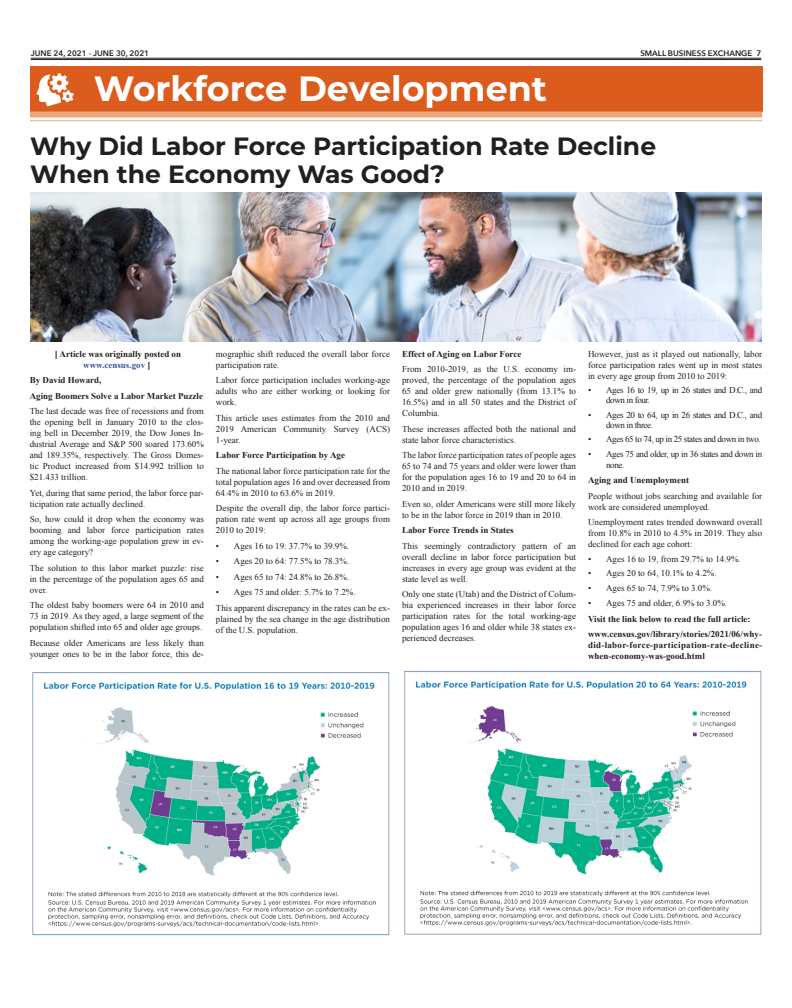
<style>
.page{position:relative;width:792px;height:1008px;background:#fff}
.page>*{position:absolute;margin:0;border:0;box-sizing:border-box;transform-origin:0 0}
.Article_Titles{font:700 35px "Montserrat";color:#fff}
.Article_Text{font:700 25px/28px "Montserrat";color:#231f20}
.Article_Text-2{font:9px/11px "Times New Roman";color:#231f20;text-align:justify}
.Article_Text-3{font:700 9px/11px "Times New Roman";color:#231f20;text-align:center}
.Article_Text-4{font:9px/10px "Times New Roman";letter-spacing:-.04em;color:#231f20}
.t1{font:600 8px "Avenir Next";color:#231f20}
.s1{color:#3853a3}
</style>
<div class="page">
<hr style="left:31px;top:58px;width:730px;height:1px;background:#231f20">
<hr style="left:31px;top:59px;width:730px;height:1px;background:#231f20">
<div style="left:30px;top:66px;width:732px;height:46px;background:#db5c1c"></div>
<div style="left:30px;top:112px;width:732px;height:6px;background:#eea57a"></div>
<hr style="left:30px;top:121px;width:732px;height:1px;background:#eea57a">
<img style="left:33px;top:73px;width:44px;height:39px">
<img style="left:32px;top:672px;width:358px;height:264px">
<img style="left:404px;top:670px;width:358px;height:265px">
<img style="left:30px;top:193px;width:732px;height:149px">
<p class="t1" style="left:31px;top:46px;width:120px">JUNE 24, 2021 - JUNE 30, 2021</p>
<p class="t1" style="left:640px;top:46px;width:122px">SMALL BUSINESS EXCHANGE 7</p>
<p class="Article_Titles" style="left:94px;top:64px;width:455px">Workforce Development</p>
<p class="Article_Text" style="left:30px;top:131px;width:627px">Why Did Labor Force Participation Rate Decline<br>When the Economy Was Good?</p>
<p class="Article_Text-3" style="left:55px;top:348px;width:128px">[ Article was originally posted on <span class="s1">www.census.gov</span> ]</p>
<p class="Article_Text-3" style="left:30px;top:374px;width:73px">By David Howard,</p>
<p class="Article_Text-3" style="left:30px;top:390px;width:175px">Aging Boomers Solve a Labor Market Puzzle</p>
<p class="Article_Text-2" style="left:30px;top:405px;width:176px">The last decade was free of recessions and from the opening bell in January 2010 to the clos&shy;ing bell in December 2019, the Dow Jones In&shy;dustrial Average and S&amp;P 500 soared 173.60% and 189.35%, respectively. The Gross Domes&shy;tic Product increased from $14.992 trillion to $21.433 trillion.</p>
<p class="Article_Text-2" style="left:30px;top:487px;width:176px">Yet, during that same period, the labor force par&shy;ticipation rate actually declined.</p>
<p class="Article_Text-2" style="left:30px;top:513px;width:176px">So, how could it drop when the economy was booming and labor force participation rates among the working-age population grew in ev&shy;ery age category?</p>
<p class="Article_Text-2" style="left:30px;top:562px;width:176px">The solution to this labor market puzzle: rise in the percentage of the population ages 65 and over.</p>
<p class="Article_Text-2" style="left:30px;top:599px;width:176px">The oldest baby boomers were 64 in 2010 and 73 in 2019. As they aged, a large segment of the population shifted into 65 and older age groups.</p>
<p class="Article_Text-2" style="left:30px;top:637px;width:176px">Because older Americans are less likely than younger ones to be in the labor force, this de-</p>
<p class="Article_Text-2" style="left:216px;top:348px;width:176px">mographic shift reduced the overall labor force participation rate.</p>
<p class="Article_Text-2" style="left:216px;top:375px;width:176px">Labor force participation includes working-age adults who are either working or looking for work.</p>
<p class="Article_Text-2" style="left:216px;top:412px;width:176px">This article uses estimates from the 2010 and 2019 American Community Survey (ACS)<br>1-year.</p>
<p class="Article_Text-3" style="left:216px;top:450px;width:131px">Labor Force Participation by Age</p>
<p class="Article_Text-2" style="left:216px;top:465px;width:176px">The national labor force participation rate for the total population ages 16 and over decreased from 64.4% in 2010 to 63.6% in 2019.</p>
<p class="Article_Text-2" style="left:216px;top:503px;width:176px">Despite the overall dip, the labor force partici&shy;pation rate went up across all age groups from 2010 to 2019:</p>
<p class="Article_Text-2" style="left:216px;top:540px;width:135px">• Ages 16 to 19: 37.7% to 39.9%.</p>
<p class="Article_Text-2" style="left:216px;top:556px;width:135px">• Ages 20 to 64: 77.5% to 78.3%.</p>
<p class="Article_Text-2" style="left:216px;top:571px;width:135px">• Ages 65 to 74: 24.8% to 26.8%.</p>
<p class="Article_Text-2" style="left:216px;top:587px;width:141px">• Ages 75 and older: 5.7% to 7.2%.</p>
<p class="Article_Text-2" style="left:216px;top:602px;width:176px">This apparent discrepancy in the rates can be ex&shy;plained by the sea change in the age distribution of the U.S. population.</p>
<p class="Article_Text-3" style="left:402px;top:348px;width:121px">Effect of Aging on Labor Force</p>
<p class="Article_Text-2" style="left:402px;top:363px;width:176px">From 2010-2019, as the U.S. economy im&shy;proved, the percentage of the population ages 65 and older grew nationally (from 13.1% to 16.5%) and in all 50 states and the District of Columbia.</p>
<p class="Article_Text-2" style="left:402px;top:423px;width:176px">These increases affected both the national and state labor force characteristics.</p>
<p class="Article_Text-2" style="left:402px;top:449px;width:176px">The labor force participation rates of people ages 65 to 74 and 75 years and older were lower than for the population ages 16 to 19 and 20 to 64 in 2010 and in 2019.</p>
<p class="Article_Text-2" style="left:402px;top:498px;width:176px">Even so, older Americans were still more likely to be in the labor force in 2019 than in 2010.</p>
<p class="Article_Text-3" style="left:402px;top:524px;width:113px">Labor Force Trends in States</p>
<p class="Article_Text-2" style="left:402px;top:540px;width:176px">This seemingly contradictory pattern of an overall decline in labor force participation but increases in every age group was evident at the state level as well.</p>
<p class="Article_Text-2" style="left:402px;top:588px;width:176px">Only one state (Utah) and the District of Colum&shy;bia experienced increases in their labor force participation rates for the total working-age population ages 16 and older while 38 states ex&shy;perienced decreases.</p>
<p class="Article_Text-2" style="left:588px;top:348px;width:176px">However, just as it played out nationally, labor force participation rates went up in most states in every age group from 2010 to 2019:</p>
<p class="Article_Text-4" style="left:606px;top:385px;width:158px;text-indent:-18px">• Ages 16 to 19, up in 26 states and D.C., and down in four.</p>
<p class="Article_Text-4" style="left:606px;top:410px;width:158px;text-indent:-18px">• Ages 20 to 64, up in 26 states and D.C., and down in three.</p>
<p class="Article_Text-4" style="left:588px;top:434px;width:174px">• Ages 65 to 74, up in 25 states and down in two.</p>
<p class="Article_Text-4" style="left:606px;top:448px;width:158px;line-height:11px;text-indent:-18px">• Ages 75 and older, up in 36 states and down in none.</p>
<p class="Article_Text-3" style="left:588px;top:475px;width:103px">Aging and Unemployment</p>
<p class="Article_Text-2" style="left:588px;top:490px;width:176px">People without jobs searching and available for work are considered unemployed.</p>
<p class="Article_Text-2" style="left:588px;top:517px;width:176px">Unemployment rates trended downward overall from 10.8% in 2010 to 4.5% in 2019. They also declined for each age cohort:</p>
<p class="Article_Text-2" style="left:588px;top:553px;width:154px">• Ages 16 to 19, from 29.7% to 14.9%.</p>
<p class="Article_Text-2" style="left:588px;top:568px;width:130px">• Ages 20 to 64, 10.1% to 4.2%.</p>
<p class="Article_Text-2" style="left:588px;top:582px;width:125px">• Ages 65 to 74, 7.9% to 3.0%.</p>
<p class="Article_Text-2" style="left:588px;top:598px;width:141px">• Ages 75 and older, 6.9% to 3.0%.</p>
<p class="Article_Text-3" style="left:588px;top:613px;width:164px">Visit the link below to read the full article:</p>
<p class="Article_Text-3" style="left:588px;top:629px;width:176px;text-align:justify">www.census.gov/library/stories/2021/06/why&shy;did-labor-force-participation-rate-decline&shy;when-economy-was-good.html</p>
</div>
